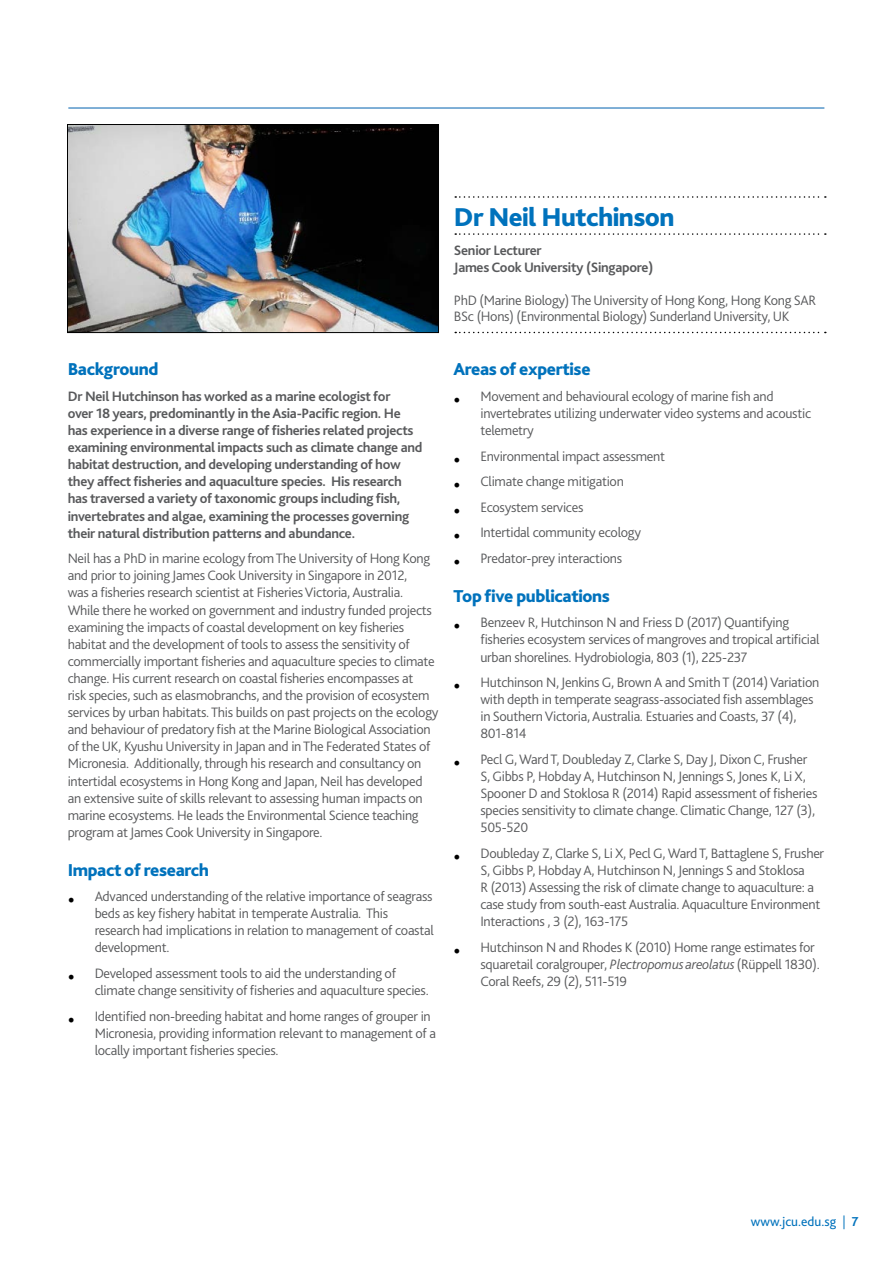
<style>
.page{position:relative;width:893px;height:1263px;background:#fff}
.page>*{position:absolute;margin:0;border:0;box-sizing:border-box;transform-origin:0 0}
.t1{font:800 27px "Bliss 2";letter-spacing:-.02em;color:#0072bc}
.t2{font:800 18px "Bliss 2";letter-spacing:-.02em;color:#0072bc}
.t3{font:300 14.25px/17.1px "Bliss 2";letter-spacing:-.02em;color:#58595b}
.t4{font:700 14.25px/17.1px "Bliss 2";letter-spacing:-.02em;color:#58595b}
.t5{font:13.5px "Bliss 2";color:#0072bc}
.s1{font-family:"Minion Pro";font-weight:400;font-size:18px;color:#000}
.s2{font-style:italic}
.s3{font-weight:300}
.s4{font-weight:700}
</style>
<div class="page">
<img style="left:69px;top:126px;width:368px;height:205px">
<div style="left:67px;top:124px;width:372px;height:209px;border:1px solid #000"></div>
<hr style="left:68px;top:108px;width:756px;height:1px;background:#0061af">
<svg style="left:455px;top:233px;width:371px;height:2px"></svg>
<svg style="left:455px;top:196px;width:371px;height:2px"></svg>
<svg style="left:455px;top:332px;width:371px;height:1px"></svg>
<h1 class="t1" style="left:454px;top:200px;width:222px">Dr Neil Hutchinson</h1>
<p class="t4" style="left:454px;top:242px;width:201px;line-height:16.5px">Senior Lecturer<br>James Cook University (Singapore)</p>
<p class="t3" style="left:454px;top:291px;width:364px;line-height:16.5px">PhD (Marine Biology) The University of Hong Kong, Hong Kong SAR<br>BSc (Hons) (Environmental Biology) Sunderland University, UK</p>
<p class="t2" style="left:68px;top:358px;width:92px">Background</p>
<p class="t4" style="left:68px;top:387px;width:356px">Dr Neil Hutchinson has worked as a marine ecologist for<br>over 18 years, predominantly in the Asia-Pacific region. He has experience in a diverse range of fisheries related projects examining environmental impacts such as climate change and habitat destruction, and developing understanding of how they affect fisheries and aquaculture species. His research has traversed a variety of taxonomic groups including fish, invertebrates and algae, examining the processes governing their natural distribution patterns and abundance.</p>
<p class="t3" style="left:68px;top:550px;width:372px">Neil has a PhD in marine ecology from The University of Hong Kong and prior to joining James Cook University in Singapore in 2012,<br>was a fisheries research scientist at Fisheries Victoria, Australia.<br>While there he worked on government and industry funded projects examining the impacts of coastal development on key fisheries habitat and the development of tools to assess the sensitivity of commercially important fisheries and aquaculture species to climate change. His current research on coastal fisheries encompasses at<br>risk species, such as elasmobranchs, and the provision of ecosystem services by urban habitats. This builds on past projects on the ecology and behaviour of predatory fish at the Marine Biological Association of the UK, Kyushu University in Japan and in The Federated States of Micronesia. Additionally, through his research and consultancy on intertidal ecosystems in Hong Kong and Japan, Neil has developed an extensive suite of skills relevant to assessing human impacts on marine ecosystems. He leads the Environmental Science teaching program at James Cook University in Singapore.</p>
<p class="t2" style="left:68px;top:858px;width:143px">Impact of research</p>
<p class="t3" style="left:95px;top:888px;width:341px;text-indent:-27px"><span class="s1">•</span> Advanced understanding of the relative importance of seagrass beds as key fishery habitat in temperate Australia. This research had implications in relation to management of coastal development.</p>
<p class="t3" style="left:95px;top:965px;width:336px;text-indent:-27px"><span class="s1">•</span> Developed assessment tools to aid the understanding of climate change sensitivity of fisheries and aquaculture species.</p>
<p class="t3" style="left:95px;top:1007px;width:343px;text-indent:-27px"><span class="s1">•</span> Identified non-breeding habitat and home ranges of grouper in<br>Micronesia, providing information relevant to management of a locally important fisheries species.</p>
<p class="t2" style="left:453px;top:358px;width:139px">Areas of expertise</p>
<p class="t3" style="left:480px;top:387px;width:332px;text-indent:-27px"><span class="s1">•</span> Movement and behavioural ecology of marine fish and invertebrates utilizing underwater video systems and acoustic telemetry</p>
<p class="t3" style="left:453px;top:447px;width:213px"><span class="s1">•</span> Environmental impact assessment</p>
<p class="t3" style="left:453px;top:473px;width:172px"><span class="s1">•</span> Climate change mitigation</p>
<p class="t3" style="left:453px;top:498px;width:132px"><span class="s1">•</span> Ecosystem services</p>
<p class="t3" style="left:453px;top:524px;width:189px"><span class="s1">•</span> Intertidal community ecology</p>
<p class="t3" style="left:453px;top:550px;width:170px"><span class="s1">•</span> Predator-prey interactions</p>
<p class="t2" style="left:453px;top:584px;width:158px">Top five publications</p>
<p class="t3" style="left:480px;top:614px;width:341px;text-indent:-27px"><span class="s1">•</span> Benzeev R, Hutchinson N and Friess D (2017) Quantifying fisheries ecosystem services of mangroves and tropical artificial urban shorelines. Hydrobiologia, 803 (1), 225-237</p>
<p class="t3" style="left:480px;top:674px;width:341px;text-indent:-27px"><span class="s1">•</span> Hutchinson N, Jenkins G, Brown A and Smith T (2014) Variation with depth in temperate seagrass-associated fish assemblages in Southern Victoria, Australia. Estuaries and Coasts, 37 (4), 801-814</p>
<p class="t3" style="left:480px;top:751px;width:339px;text-indent:-27px"><span class="s1">•</span> Pecl G, Ward T, Doubleday Z, Clarke S, Day J, Dixon C, Frusher S, Gibbs P, Hobday A, Hutchinson N, Jennings S, Jones K, Li X, Spooner D and Stoklosa R (2014) Rapid assessment of fisheries species sensitivity to climate change. Climatic Change, 127 (3), 505-520</p>
<p class="t3" style="left:480px;top:845px;width:345px;text-indent:-27px"><span class="s1">•</span> Doubleday Z, Clarke S, Li X, Pecl G, Ward T, Battaglene S, Frusher S, Gibbs P, Hobday A, Hutchinson N, Jennings S and Stoklosa<br>R (2013) Assessing the risk of climate change to aquaculture: a case study from south-east Australia. Aquaculture Environment Interactions , 3 (2), 163-175</p>
<p class="t3" style="left:480px;top:939px;width:341px;text-indent:-27px"><span class="s1">•</span> Hutchinson N and Rhodes K (2010) Home range estimates for squaretail coralgrouper, <span class="s2">Plectropomus areolatus</span> (Rüppell 1830).<br>Coral Reefs, 29 (2), 511-519</p>
<p class="t5" style="left:751px;top:1213px;width:109px">www.jcu.edu.sg <span class="s3">|</span> <span class="s4">7</span></p>
</div>
